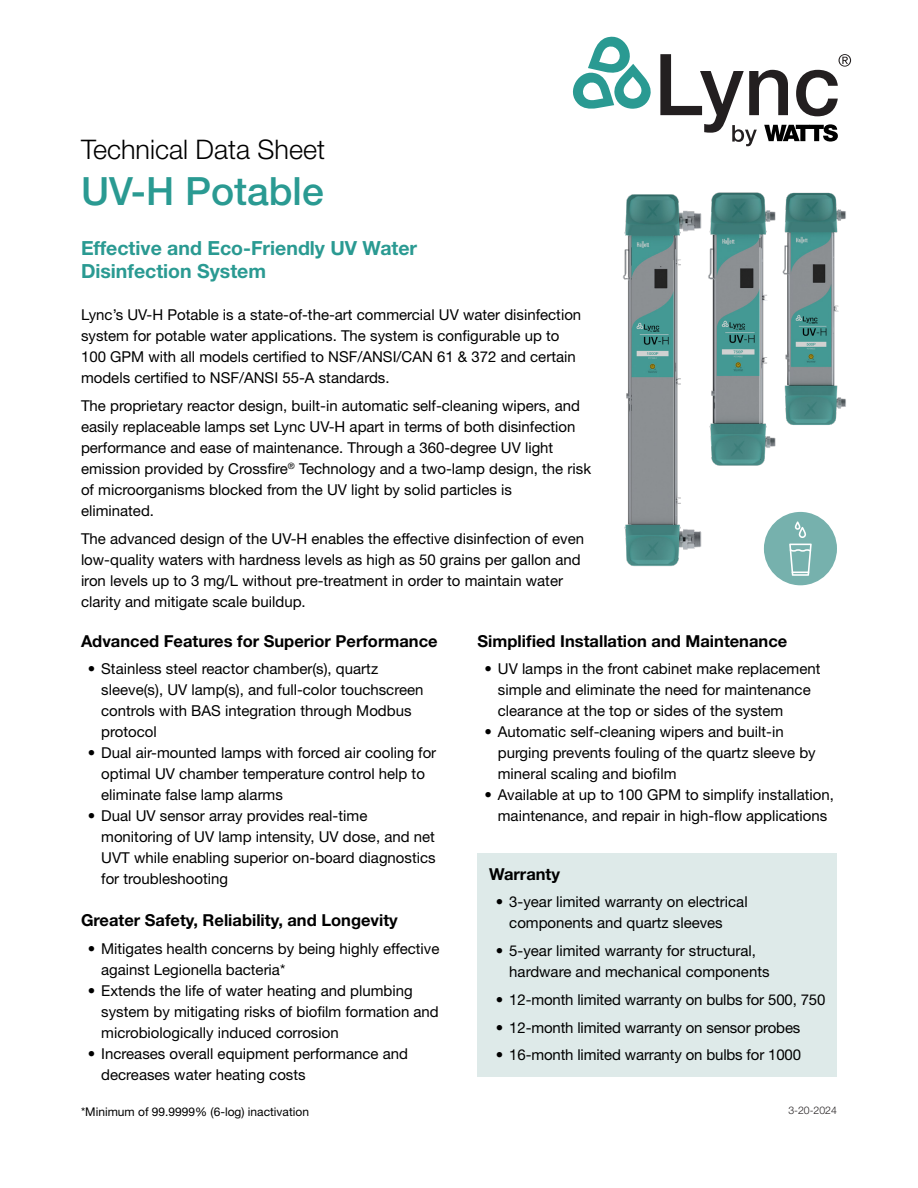
<style>
.page{position:relative;width:918px;height:1188px;background:#fff}
.page>*{position:absolute;margin:0;border:0;box-sizing:border-box;transform-origin:0 0}
.t1{font:500 39px "Helvetica Neue LT Std";color:#2a9a92}
.t2{font:300 27px "Helvetica Neue LT Std";color:#000}
.t3{font:700 19.5px/23.4px "Helvetica Neue LT Std";color:#2a9a92}
.t4{font:700 16.5px "Helvetica Neue LT Std";color:#000}
.t5{font:15px/21px "Helvetica Neue LT Std";color:#000}
.t6{font:12px "Helvetica Neue LT Std";color:#000}
.body{font:300 10.5px "Helvetica Neue LT Std";color:#231f20}
</style>
<div class="page">
<svg style="left:572px;top:36px;width:79px;height:73px"></svg>
<svg style="left:660px;top:54px;width:191px;height:92px"></svg>
<img style="left:623px;top:194px;width:79px;height:373px">
<img style="left:782px;top:192px;width:64px;height:233px">
<img style="left:684px;top:192px;width:92px;height:285px">
<div style="left:478px;top:853px;width:359px;height:224px;background:#deeae9"></div>
<div style="left:764px;top:512px;width:73px;height:73px;background:#76b1ad;border-radius:50%"></div>
<svg style="left:789px;top:544px;width:23px;height:32px"></svg>
<svg style="left:795px;top:521px;width:11px;height:17px"></svg>
<p class="t2" style="left:81px;top:132px;width:246px">Technical Data Sheet</p>
<p class="t1" style="left:81px;top:168px;width:244px">UV-H Potable</p>
<p class="t3" style="left:81px;top:236px;width:338px">Effective and Eco-Friendly UV Water<br>Disinfection System</p>
<p class="t5" style="left:81px;top:304px;width:502px">Lync’s UV-H Potable is a state-of-the-art commercial UV water disinfection system for potable water applications. The system is configurable up to 100 GPM with all models certified to NSF/ANSI/CAN 61 &amp; 372 and certain models certified to NSF/ANSI 55-A standards.</p>
<p class="t5" style="left:81px;top:395px;width:512px">The proprietary reactor design, built-in automatic self-cleaning wipers, and easily replaceable lamps set Lync UV-H apart in terms of both disinfection performance and ease of maintenance. Through a 360-degree UV light emission provided by Crossfire<sup>®</sup> Technology and a two-lamp design, the risk of microorganisms blocked from the UV light by solid particles is<br>eliminated.</p>
<p class="t5" style="left:81px;top:528px;width:505px">The advanced design of the UV-H enables the effective disinfection of even low-quality waters with hardness levels as high as 50 grains per gallon and iron levels up to 3 mg/L without pre-treatment in order to maintain water clarity and mitigate scale buildup.</p>
<p class="t4" style="left:81px;top:631px;width:358px">Advanced Features for Superior Performance</p>
<p class="t5" style="left:101px;top:658px;width:324px;text-indent:-14px">• Stainless steel reactor chamber(s), quartz sleeve(s), UV lamp(s), and full-color touchscreen controls with BAS integration through Modbus protocol</p>
<p class="t5" style="left:101px;top:742px;width:337px;text-indent:-14px">• Dual air-mounted lamps with forced air cooling for optimal UV chamber temperature control help to eliminate false lamp alarms</p>
<p class="t5" style="left:101px;top:805px;width:336px;text-indent:-14px">• Dual UV sensor array provides real-time monitoring of UV lamp intensity, UV dose, and net UVT while enabling superior on-board diagnostics for troubleshooting</p>
<p class="t4" style="left:81px;top:910px;width:318px">Greater Safety, Reliability, and Longevity</p>
<p class="t5" style="left:101px;top:938px;width:340px;text-indent:-14px">• Mitigates health concerns by being highly effective against Legionella bacteria*</p>
<p class="t5" style="left:101px;top:980px;width:339px;text-indent:-14px">• Extends the life of water heating and plumbing system by mitigating risks of biofilm formation and microbiologically induced corrosion</p>
<p class="t5" style="left:101px;top:1043px;width:308px;text-indent:-14px">• Increases overall equipment performance and decreases water heating costs</p>
<p class="t4" style="left:478px;top:631px;width:311px">Simplified Installation and Maintenance</p>
<p class="t5" style="left:498px;top:658px;width:324px;text-indent:-14px">• UV lamps in the front cabinet make replacement simple and eliminate the need for maintenance clearance at the top or sides of the system</p>
<p class="t5" style="left:498px;top:721px;width:319px;text-indent:-14px">• Automatic self-cleaning wipers and built-in purging prevents fouling of the quartz sleeve by mineral scaling and biofilm</p>
<p class="t5" style="left:484px;top:784px;width:351px;text-align:center">• Available at up to 100 GPM to simplify installation, maintenance, and repair in high-flow applications</p>
<p class="t4" style="left:489px;top:864px;width:72px">Warranty</p>
<p class="t5" style="left:509px;top:891px;width:240px;text-indent:-14px">• 3-year limited warranty on electrical components and quartz sleeves</p>
<p class="t5" style="left:509px;top:940px;width:262px;text-indent:-14px">• 5-year limited warranty for structural, hardware and mechanical components</p>
<p class="t5" style="left:496px;top:989px;width:331px">• 12-month limited warranty on bulbs for 500, 750</p>
<p class="t5" style="left:496px;top:1017px;width:306px">• 12-month limited warranty on sensor probes</p>
<p class="t5" style="left:496px;top:1044px;width:307px">• 16-month limited warranty on bulbs for 1000</p>
<p class="t6" style="left:81px;top:1104px;width:230px">*Minimum of 99.9999% (6-log) inactivation</p>
<p class="body" style="left:788px;top:1104px;width:50px">3-20-2024</p>
</div>
